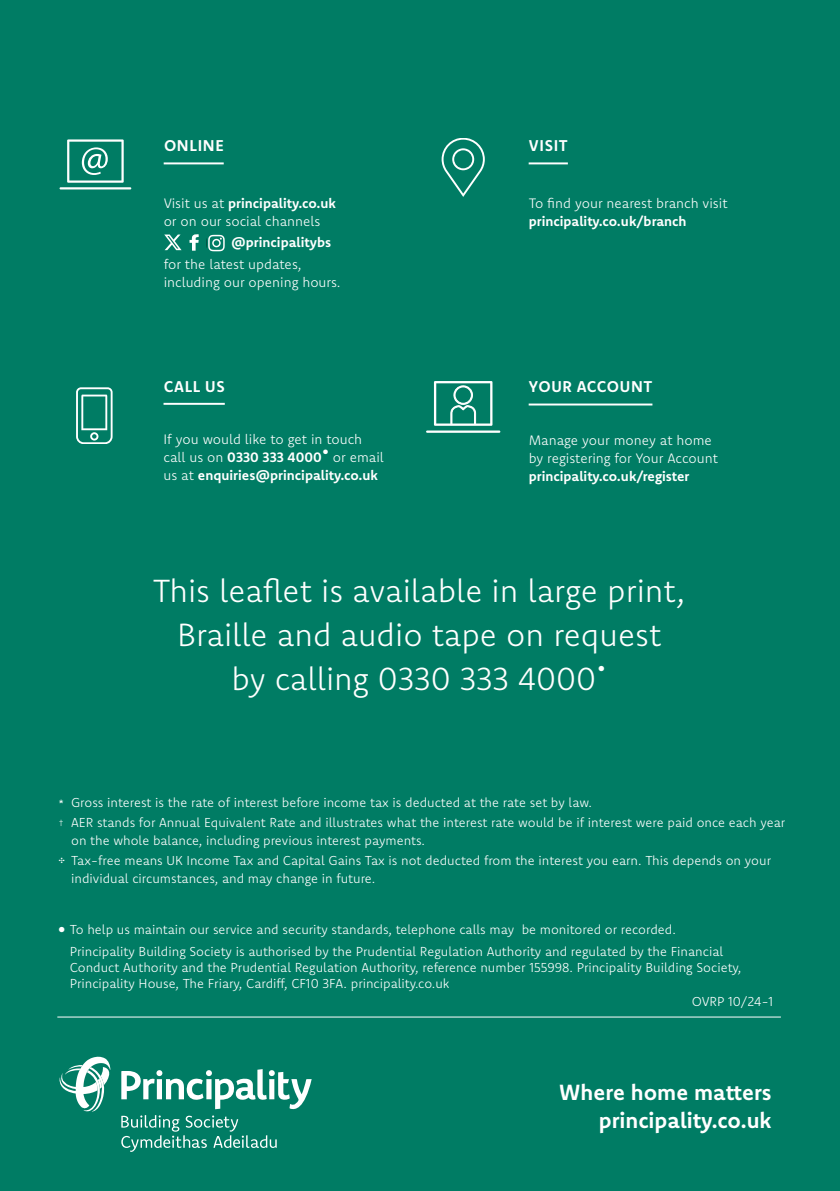
<style>
.page{position:relative;width:840px;height:1191px;background:#fff}
.page>*{position:absolute;margin:0;border:0;box-sizing:border-box;transform-origin:0 0}
.Pull_out_copy{font:300 32px/44px "Komet";color:#fff;text-align:center}
.CTA_OLD{font:700 22px "Komet";color:#fff}
.Pull_out_copy-2{font:300 18.6px "Komet";color:#fff}
.Small_rule_heading{font:700 15.6px "Komet";letter-spacing:.04em;color:#fff}
.CTA{font:300 13.8px/18px "Komet";color:#fff}
.Small_print_rev{font:300 13px/16px "Komet";color:#fff}
.Small_print_rev-2{font:500 10px "Komet";color:#fff}
.Small_print_rev-3{font:300 7.6px "Komet";color:#fff}
.s1{font-weight:700}
</style>
<div class="page">
<div style="left:0;top:0;width:839px;height:1191px;background:#007c64"></div>
<hr style="left:57px;top:1016px;width:723px;height:1px;background:#fff">
<svg style="left:60px;top:1056px;width:51px;height:55px"></svg>
<svg style="left:121px;top:1069px;width:190px;height:82px"></svg>
<hr style="left:163px;top:403px;width:62px;height:2px;background:#fff">
<hr style="left:426px;top:430px;width:74px;height:2px;background:#fff">
<svg style="left:433px;top:381px;width:59px;height:45px"></svg>
<hr style="left:528px;top:403px;width:124px;height:2px;background:#fff">
<hr style="left:528px;top:162px;width:39px;height:2px;background:#fff">
<svg style="left:441px;top:138px;width:43px;height:58px"></svg>
<hr style="left:164px;top:162px;width:59px;height:2px;background:#fff">
<svg style="left:189px;top:234px;width:9px;height:17px"></svg>
<svg style="left:208px;top:235px;width:16px;height:16px"></svg>
<hr style="left:59px;top:187px;width:72px;height:2px;background:#fff">
<svg style="left:67px;top:140px;width:57px;height:43px"></svg>
<svg style="left:76px;top:387px;width:37px;height:56px"></svg>
<svg style="left:164px;top:234px;width:17px;height:16px"></svg>
<p class="Small_rule_heading" style="left:164px;top:136px;width:61px">ONLINE</p>
<p class="Small_rule_heading" style="left:528px;top:136px;width:40px">VISIT</p>
<p class="CTA" style="left:164px;top:193px;width:174px">Visit us at <span class="s1">principality.co.uk </span>or on our social channels</p>
<p class="CTA" style="left:164px;top:231px;width:169px;line-height:21.6px;text-indent:67px"><span class="s1">@principalitybs </span>for the latest updates,</p>
<p class="CTA" style="left:164px;top:272px;width:178px">including our opening hours.</p>
<p class="CTA" style="left:528px;top:193px;width:200px">To find your nearest branch visit <span class="s1">principality.co.uk/branch</span></p>
<p class="Small_rule_heading" style="left:164px;top:376px;width:62px">CALL US</p>
<p class="Small_rule_heading" style="left:528px;top:377px;width:125px">YOUR ACCOUNT</p>
<p class="CTA" style="left:163px;top:430px;width:222px">If you would like to get in touch call us on <span class="s1">0330 333 4000</span><sup>•</sup> or email us at <span class="s1">enquiries@principality.co.uk</span></p>
<p class="CTA" style="left:528px;top:431px;width:191px">Manage your money at home by registering for Your Account <span class="s1">principality.co.uk/register</span></p>
<p class="Pull_out_copy" style="left:153px;top:568px;width:533px">This leaflet is available in large print,<br>Braille and audio tape on request<br>by calling 0330 333 4000</p>
<p class="Pull_out_copy-2" style="left:596px;top:657px;width:12px">•</p>
<p class="Small_print_rev-2" style="left:59px;top:797px;width:6px">*</p>
<p class="Small_print_rev-3" style="left:59px;top:817px;width:6px">†</p>
<p class="Small_print_rev" style="left:71px;top:794px;width:522px">Gross interest is the rate of interest before income tax is deducted at the rate set by law.</p>
<p class="Small_print_rev" style="left:71px;top:813px;width:715px;line-height:18px">AER stands for Annual Equivalent Rate and illustrates what the interest rate would be if interest were paid once each year on the whole balance, including previous interest payments.</p>
<p class="Small_print_rev" style="left:71px;top:851px;width:701px;line-height:18px">Tax-free means UK Income Tax and Capital Gains Tax is not deducted from the interest you earn. This depends on your individual circumstances, and may change in future.</p>
<p class="Small_print_rev" style="left:70px;top:921px;width:607px">To help us maintain our service and security standards, telephone calls may be monitored or recorded.</p>
<p class="Small_print_rev" style="left:70px;top:943px;width:673px">Principality Building Society is authorised by the Prudential Regulation Authority and regulated by the Financial<br>Conduct Authority and the Prudential Regulation Authority, reference number 155998. Principality Building Society,<br>Principality House, The Friary, Cardiff, CF10 3FA. principality.co.uk</p>
<p class="Pull_out_copy-2" style="left:57px;top:917px;width:12px">•</p>
<p class="Small_print_rev" style="left:691px;top:993px;width:83px">OVRP 10/24-1</p>
<p class="CTA_OLD" style="left:559px;top:1078px;width:214px">Where home matters</p>
<p class="CTA_OLD" style="left:598px;top:1105px;width:174px">principality.co.uk</p>
</div>
